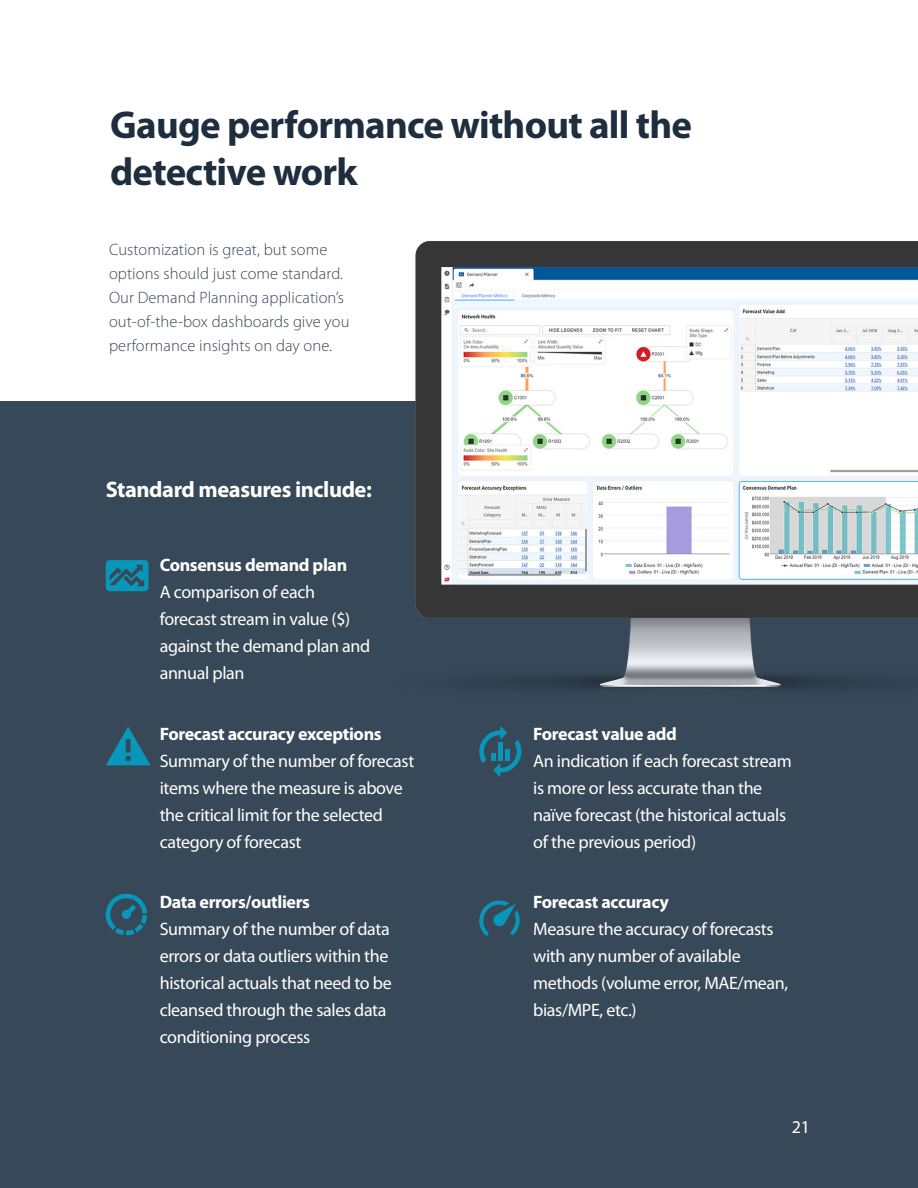
<style>
.page{position:relative;width:918px;height:1188px;background:#fff}
.page>*{position:absolute;margin:0;border:0;box-sizing:border-box;transform-origin:0 0}
.H3_Dark_Blue{font:700 39px/46.8px "Myriad Pro";letter-spacing:-.02em;color:#1e2e3e}
.Callout_Heading{font:700 22.5px "Myriad Pro";letter-spacing:-.02em;color:#fff}
.Callout_reverse_smal{font:18px/27px "Myriad Pro";letter-spacing:-.02em;color:#fff}
.Body_Copy{font:300 16.5px/24px "Myriad Pro";letter-spacing:.005em;color:#374858}
.s1{font-weight:700}
</style>
<div class="page">
<div style="left:0;top:402px;width:918px;height:786px;background:#374858"></div>
<img style="left:141px;top:241px;width:777px;height:525px">
<svg style="left:106px;top:560px;width:43px;height:31px"></svg>
<svg style="left:106px;top:726px;width:45px;height:39px"></svg>
<svg style="left:106px;top:893px;width:41px;height:42px"></svg>
<svg style="left:479px;top:726px;width:42px;height:51px"></svg>
<svg style="left:479px;top:901px;width:41px;height:35px"></svg>
<p class="H3_Dark_Blue" style="left:110px;top:100px;width:583px">Gauge performance without all the detective work</p>
<p class="Body_Copy" style="left:109px;top:238px;width:242px">Customization is great, but some options should just come standard.<br>Our Demand Planning application’s out-of-the-box dashboards give you performance insights on day one.</p>
<p class="Callout_Heading" style="left:106px;top:474px;width:268px">Standard measures include:</p>
<p class="Callout_reverse_smal" style="left:160px;top:551px;width:212px"><span class="s1">Consensus demand plan<br></span>A comparison of each forecast stream in value ($) against the demand plan and annual plan</p>
<p class="Callout_reverse_smal" style="left:160px;top:720px;width:256px"><span class="s1">Forecast accuracy exceptions<br></span>Summary of the number of forecast items where the measure is above the critical limit for the selected category of forecast</p>
<p class="Callout_reverse_smal" style="left:160px;top:888px;width:234px"><span class="s1">Data errors/outliers<br></span>Summary of the number of data errors or data outliers within the historical actuals that need to be cleansed through the sales data conditioning process</p>
<p class="Callout_reverse_smal" style="left:533px;top:720px;width:260px"><span class="s1">Forecast value add<br></span>An indication if each forecast stream is more or less accurate than the naïve forecast (the historical actuals of the previous period)</p>
<p class="Callout_reverse_smal" style="left:533px;top:889px;width:257px"><span class="s1">Forecast accuracy<br></span>Measure the accuracy of forecasts with any number of available methods (volume error, MAE/mean, bias/MPE, etc.)</p>
<p class="Callout_reverse_smal" style="left:792px;top:1114px;width:20px">21</p>
</div>
